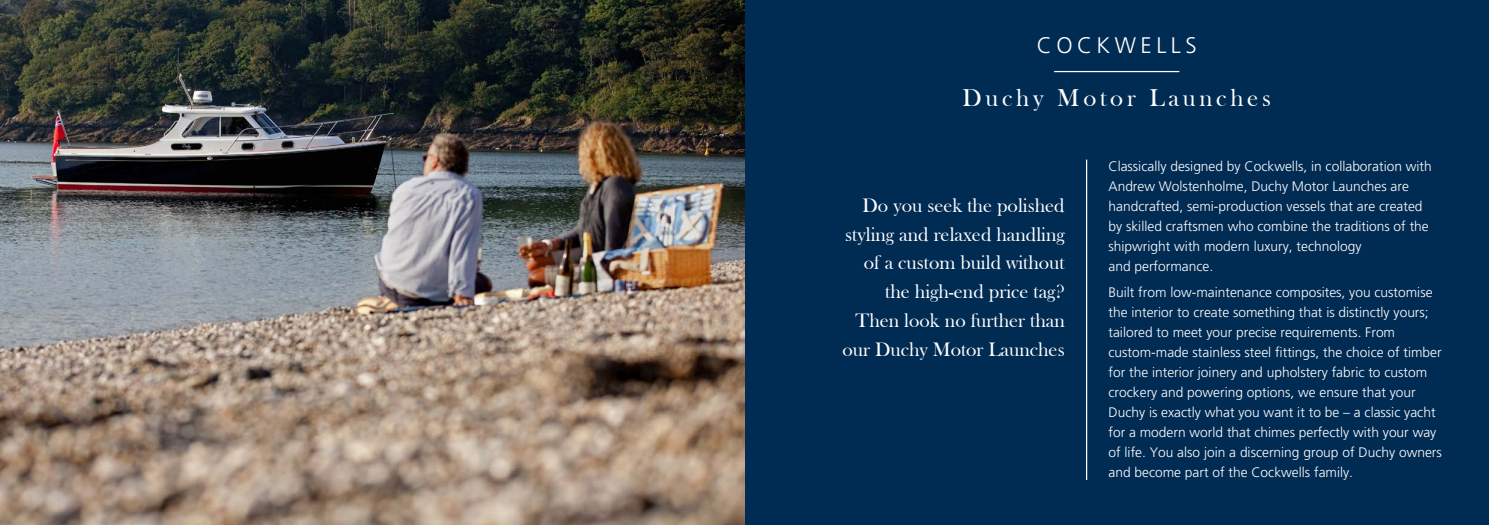
<style>
.page{position:relative;width:1489px;height:525px;background:#fff}
.page>*{position:absolute;margin:0;border:0;box-sizing:border-box;transform-origin:0 0}
.t1{font:25px "Bask Old Face";letter-spacing:.15em;color:#fff}
.t2{font:300 22.5px "Frutiger";letter-spacing:.2em;color:#fff}
.t3{font:20px/28.8px "Bask Old Face";color:#fff;text-align:right}
.t4{font:300 13.75px/20px "Frutiger";color:#fff}
</style>
<div class="page">
<div style="left:744px;top:0;width:744px;height:524px;background:#002b53"></div>
<hr style="left:1054px;top:71px;width:125px;height:1px;background:#fff">
<hr style="left:1085px;top:159px;width:2px;height:320px;background:#fff">
<img style="left:0;top:0;width:744px;height:524px">
<h2 class="t2" style="left:1036px;top:33px;width:161px">COCKWELLS</h2>
<h1 class="t1" style="left:962px;top:84px;width:310px">Duchy Motor Launches</h1>
<h3 class="t3" style="left:842px;top:191px;width:224px">Do you seek the polished styling and relaxed handling of a custom build without the high-end price tag?<br>Then look no further than our Duchy Motor Launches</h3>
<p class="t4" style="left:1108px;top:156px;width:325px">Classically designed by Cockwells, in collaboration with Andrew Wolstenholme, Duchy Motor Launches are handcrafted, semi-production vessels that are created by skilled craftsmen who combine the traditions of the shipwright with modern luxury, technology<br>and performance.</p>
<p class="t4" style="left:1108px;top:282px;width:335px">Built from low-maintenance composites, you customise the interior to create something that is distinctly yours; tailored to meet your precise requirements. From custom-made stainless steel fittings, the choice of timber for the interior joinery and upholstery fabric to custom crockery and powering options, we ensure that your Duchy is exactly what you want it to be – a classic yacht for a modern world that chimes perfectly with your way of life. You also join a discerning group of Duchy owners and become part of the Cockwells family.</p>
</div>
